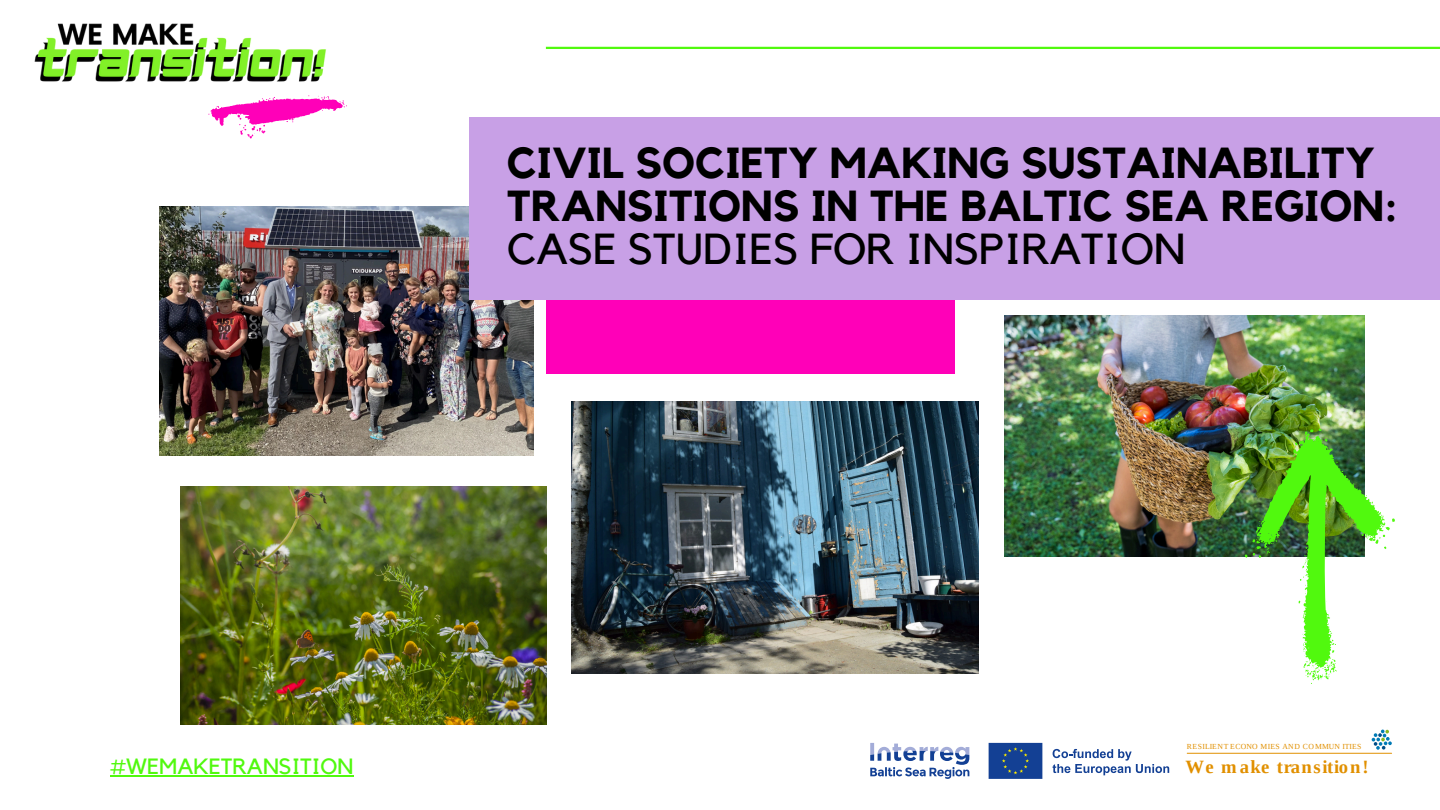
<style>
.page{position:relative;width:1440px;height:810px;background:#fff}
.page>*{position:absolute;margin:0;border:0;box-sizing:border-box;transform-origin:0 0}
.t1{font:700 43.2px/43.2px "Kollektif";color:#000}
.t2{font:22px "Kollektif";color:#51f90e}
.t3{font:700 18.7px "Liberation Serif";letter-spacing:.055em;color:#e19000}
.t4{font:7.7px "Liberation Serif";letter-spacing:.045em;color:#e19000}
.s1{font-weight:400}
</style>
<div class="page">
<svg style="left:208px;top:95px;width:139px;height:43px"></svg>
<img style="left:34px;top:23px;width:293px;height:59px">
<hr style="left:1187px;top:753px;width:205px;height:1px;background:#e19000">
<svg style="left:988px;top:742px;width:55px;height:37px;background:#244d95"></svg>
<svg style="left:1053px;top:749px;width:116px;height:26px"></svg>
<svg style="left:870px;top:743px;width:99px;height:36px"></svg>
<svg style="left:1372px;top:730px;width:20px;height:20px"></svg>
<img style="left:160px;top:207px;width:374px;height:249px">
<img style="left:181px;top:486px;width:365px;height:238px">
<div style="left:546px;top:237px;width:409px;height:137px;background:#ff00b8"></div>
<img style="left:1004px;top:316px;width:361px;height:240px">
<img style="left:571px;top:402px;width:407px;height:271px">
<div style="left:469px;top:117px;width:971px;height:182px;background:#c8a0e6"></div>
<hr style="left:110px;top:775px;width:243px;height:2px;background:#51f90e">
<hr style="left:546px;top:47px;width:894px;height:2px;background:#51f90e">
<img style="left:1244px;top:429px;width:151px;height:255px">
<p class="t1" style="left:507px;top:143px;width:892px">CIVIL SOCIETY MAKING SUSTAINABILITY<br>TRANSITIONS IN THE BALTIC SEA REGION:<br><span class="s1">CASE STUDIES FOR INSPIRATION</span></p>
<p class="t2" style="left:110px;top:756px;width:245px">#WEMAKETRANSITION</p>
<p class="t4" style="left:1187px;top:742px;width:176px">RESILIENT ECONO MIES AND COMMUN ITIES</p>
<p class="t3" style="left:1185px;top:756px;width:185px">We m ake transition!</p>
</div>
